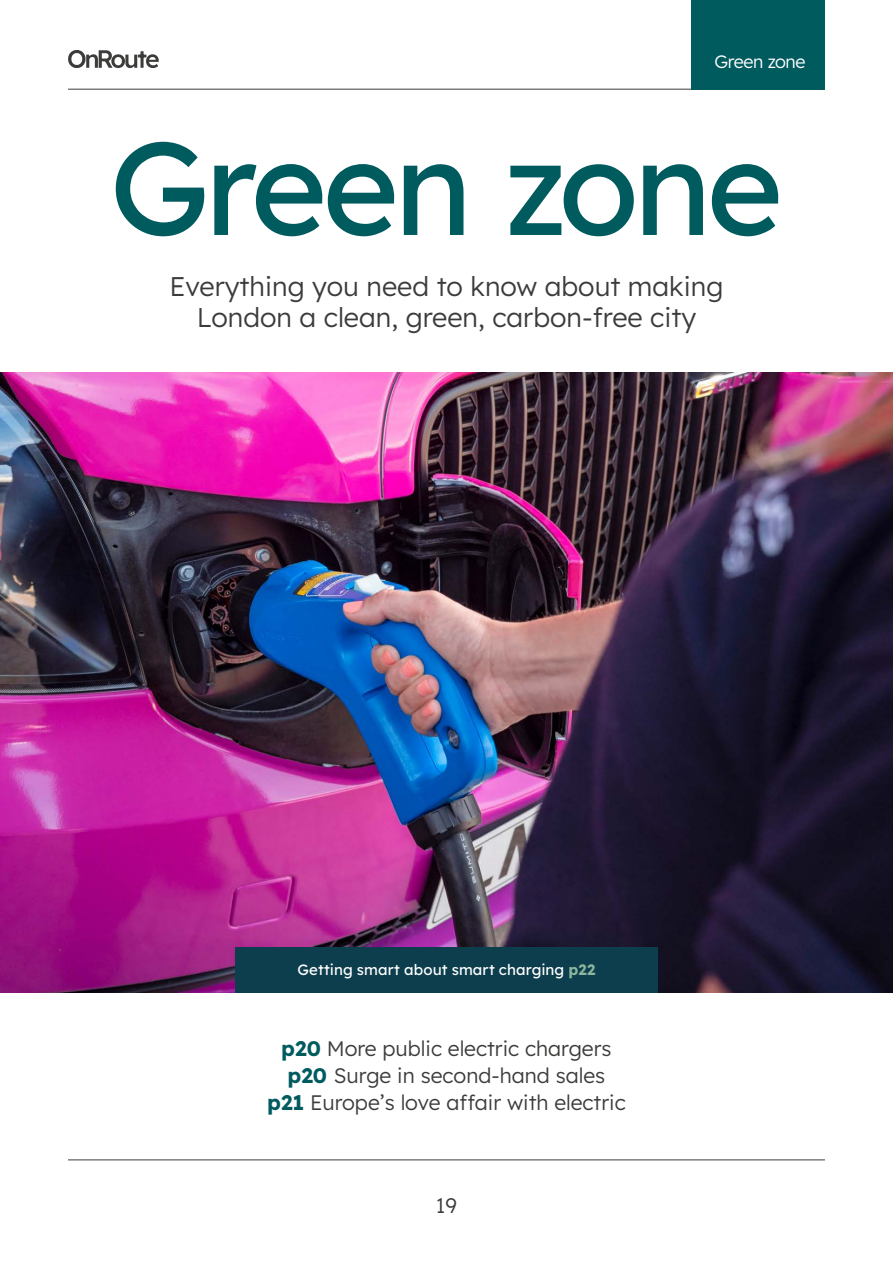
<style>
.page{position:relative;width:893px;height:1263px;background:#fff}
.page>*{position:absolute;margin:0;border:0;box-sizing:border-box;transform-origin:0 0}
.Green_zone_heading_8{font:132px "Lexend Deca";letter-spacing:-.04em;color:#005b5f}
.Strapline_18_21__P{font:300 27px/31.5px "Lexend Deca";color:#3c3c3b;text-align:center}
.Body_16_19__P{font:300 21px "Lexend Deca";color:#3c3c3b}
.t1{font:300 18px "Lexend Deca";letter-spacing:-.025em;color:#fff}
.PictureCaption_10_12{font:15px "Lexend Deca";letter-spacing:.005em;color:#fff}
.s1{font-weight:700;color:#8bb59f}
.s2{font-weight:700;color:#005b5f}
</style>
<div class="page">
<img style="left:0;top:372px;width:893px;height:620px">
<div style="left:235px;top:947px;width:423px;height:45px;background:#0d3e4d"></div>
<svg style="left:68px;top:50px;width:91px;height:18px"></svg>
<hr style="left:68px;top:1159px;width:757px;height:1px;background:#3c3c3b">
<hr style="left:68px;top:89px;width:757px;height:1px;background:#3c3c3b">
<div style="left:691px;top:0;width:134px;height:89px;background:#005b5f"></div>
<p class="t1" style="left:715px;top:49px;width:92px">Green zone</p>
<p class="Green_zone_heading_8" style="left:109px;top:92px;width:675px">Green zone</p>
<p class="Strapline_18_21__P" style="left:170px;top:268px;width:555px">Everything you need to know about making<br>London a clean, green, carbon-free city</p>
<p class="PictureCaption_10_12" style="left:298px;top:958px;width:299px">Getting smart about smart charging <span class="s1">p22</span></p>
<p class="Body_16_19__P" style="left:281px;top:1033px;width:332px"><span class="s2">p20</span> More public electric chargers</p>
<p class="Body_16_19__P" style="left:288px;top:1061px;width:319px"><span class="s2">p20</span> Surge in second-hand sales</p>
<p class="Body_16_19__P" style="left:267px;top:1088px;width:360px"><span class="s2">p21</span> Europe’s love affair with electric</p>
<p class="Body_16_19__P" style="left:436px;top:1190px;width:23px">19</p>
</div>
